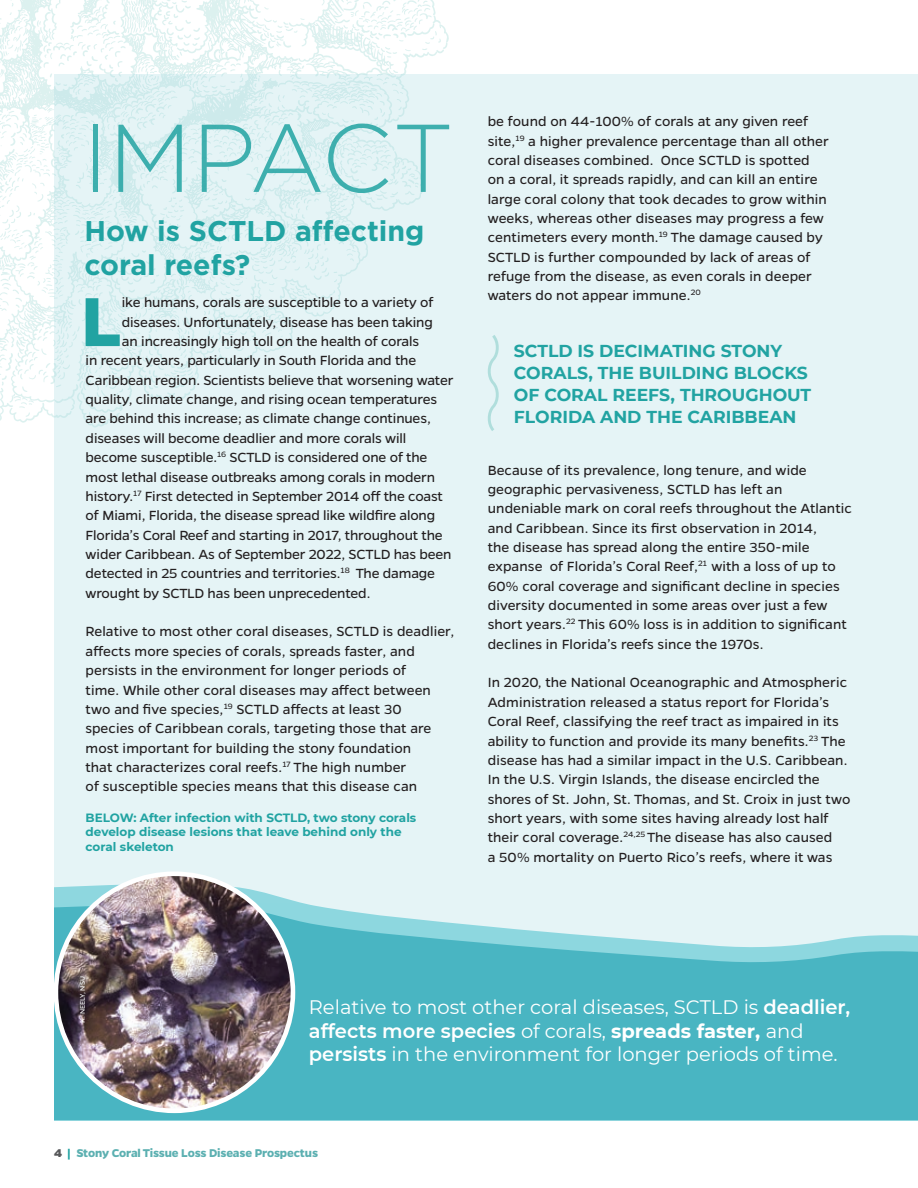
<style>
.page{position:relative;width:918px;height:1188px;background:#fff}
.page>*{position:absolute;margin:0;border:0;box-sizing:border-box;transform-origin:0 0}
.t1{font:300 96px "Gotham";color:#21a3a2}
.t2{font:700 78.45px "Gentona";color:#21a3a2}
.t3{font:700 28.5px/34.2px "Gotham";color:#21a3a2}
.t4{font:19.5px/23.4px "Montserrat";color:#fff}
.t5{font:700 17.25px/22px "Montserrat";color:#21a3a2}
.t6{font:15px/19.4px "Gentona";color:#231f20}
.t7{font:700 12.75px "Gentona";letter-spacing:-.015em;color:#5cb0b1}
.t8{font:700 12px/14.4px "Montserrat";color:#21a3a2}
.t9{font:7.5px "Gentona";letter-spacing:-.005em;color:#fff}
.s1{font-weight:600}
.s2{font-weight:700}
.s3{font-weight:800;color:#57585a}
.s4{color:#21a3a2}
</style>
<div class="page">
<div style="left:54px;top:74px;width:864px;height:1046px;background:#e5f4f6"></div>
<svg style="left:54px;top:904px;width:864px;height:216px;background:#61bfca"></svg>
<svg style="left:0;top:0;width:449px;height:428px"></svg>
<svg style="left:487px;top:335px;width:12px;height:96px"></svg>
<img style="left:56px;top:874px;width:237px;height:237px;border-radius:119px">
<div style="left:54px;top:871px;width:241px;height:242px;border:5px solid #fff;border-radius:50%"></div>
<h1 class="t1" style="left:82px;top:97px;width:373px">IMPACT</h1>
<h3 class="t3" style="left:84px;top:213px;width:342px">How is SCTLD affecting coral reefs?</h3>
<h2 class="t2" style="left:81px;top:276px;width:42px">L</h2>
<p class="t6" style="left:122px;top:293px;width:313px">ike humans, corals are susceptible to a variety of</p>
<p class="t6" style="left:122px;top:312px;width:312px">diseases. Unfortunately, disease has been taking</p>
<p class="t6" style="left:122px;top:332px;width:299px">an increasingly high toll on the health of corals</p>
<p class="t6" style="left:86px;top:351px;width:332px">in recent years, particularly in South Florida and the</p>
<p class="t6" style="left:86px;top:370px;width:369px">Caribbean region. Scientists believe that worsening water</p>
<p class="t6" style="left:86px;top:390px;width:353px">quality, climate change, and rising ocean temperatures</p>
<p class="t6" style="left:86px;top:409px;width:347px">are behind this increase; as climate change continues,</p>
<p class="t6" style="left:86px;top:428px;width:322px">diseases will become deadlier and more corals will</p>
<p class="t6" style="left:86px;top:448px;width:343px">become susceptible.<sup>16</sup> SCTLD is considered one of the</p>
<p class="t6" style="left:86px;top:467px;width:351px">most lethal disease outbreaks among corals in modern</p>
<p class="t6" style="left:86px;top:486px;width:359px">history.<sup>17</sup> First detected in September 2014 off the coast</p>
<p class="t6" style="left:86px;top:506px;width:351px">of Miami, Florida, the disease spread like wildfire along</p>
<p class="t6" style="left:86px;top:525px;width:359px">Florida’s Coral Reef and starting in 2017, throughout the</p>
<p class="t6" style="left:86px;top:545px;width:367px">wider Caribbean. As of September 2022, SCTLD has been</p>
<p class="t6" style="left:86px;top:564px;width:351px">detected in 25 countries and territories.<sup>18</sup> The damage</p>
<p class="t6" style="left:86px;top:583px;width:286px">wrought by SCTLD has been unprecedented.</p>
<p class="t6" style="left:86px;top:622px;width:370px">Relative to most other coral diseases, SCTLD is deadlier, affects more species of corals, spreads faster, and persists in the environment for longer periods of<br>time. While other coral diseases may affect between two and five species,<sup>19</sup> SCTLD affects at least 30<br>species of Caribbean corals, targeting those that are most important for building the stony foundation<br>that characterizes coral reefs.<sup>17</sup> The high number<br>of susceptible species means that this disease can</p>
<p class="t8" style="left:86px;top:810px;width:332px">BELOW: After infection with SCTLD, two stony corals develop disease lesions that leave behind only the coral skeleton</p>
<p class="t6" style="left:488px;top:112px;width:343px">be found on 44-100% of corals at any given reef site,<sup>19</sup> a higher prevalence percentage than all other coral diseases combined. Once SCTLD is spotted on a coral, it spreads rapidly, and can kill an entire large coral colony that took decades to grow within weeks, whereas other diseases may progress a few centimeters every month.<sup>19</sup> The damage caused by SCTLD is further compounded by lack of areas of refuge from the disease, as even corals in deeper waters do not appear immune.<sup>20</sup></p>
<p class="t5" style="left:514px;top:339px;width:299px">SCTLD IS DECIMATING STONY<br>CORALS, THE BUILDING BLOCKS<br>OF CORAL REEFS, THROUGHOUT<br>FLORIDA AND THE CARIBBEAN</p>
<p class="t6" style="left:488px;top:460px;width:366px">Because of its prevalence, long tenure, and wide geographic pervasiveness, SCTLD has left an undeniable mark on coral reefs throughout the Atlantic and Caribbean. Since its first observation in 2014,<br>the disease has spread along the entire 350-mile expanse of Florida’s Coral Reef,<sup>21</sup> with a loss of up to 60% coral coverage and significant decline in species diversity documented in some areas over just a few short years.<sup>22</sup> This 60% loss is in addition to significant declines in Florida’s reefs since the 1970s.</p>
<p class="t6" style="left:488px;top:673px;width:364px">In 2020, the National Oceanographic and Atmospheric Administration released a status report for Florida’s Coral Reef, classifying the reef tract as impaired in its ability to function and provide its many benefits.<sup>23</sup> The disease has had a similar impact in the U.S. Caribbean.<br>In the U.S. Virgin Islands, the disease encircled the shores of St. John, St. Thomas, and St. Croix in just two short years, with some sites having already lost half their coral coverage.<sup>24,25</sup> The disease has also caused<br>a 50% mortality on Puerto Rico’s reefs, where it was</p>
<p class="t9" style="left:78px;top:1023px;width:48px;rotate:-90deg">K. NEELY, NSU</p>
<h3 class="t4" style="left:309px;top:995px;width:543px">Relative to most other coral diseases, SCTLD is <span class="s1">deadlier, affects more species</span> of corals, <span class="s2">spreads faster,</span> and <span class="s1">persists</span> in the environment for longer periods of time.</h3>
<p class="t7" style="left:54px;top:1146px;width:266px"><span class="s3">4</span> <span class="s4">|</span> Stony Coral Tissue Loss Disease Prospectus</p>
</div>
